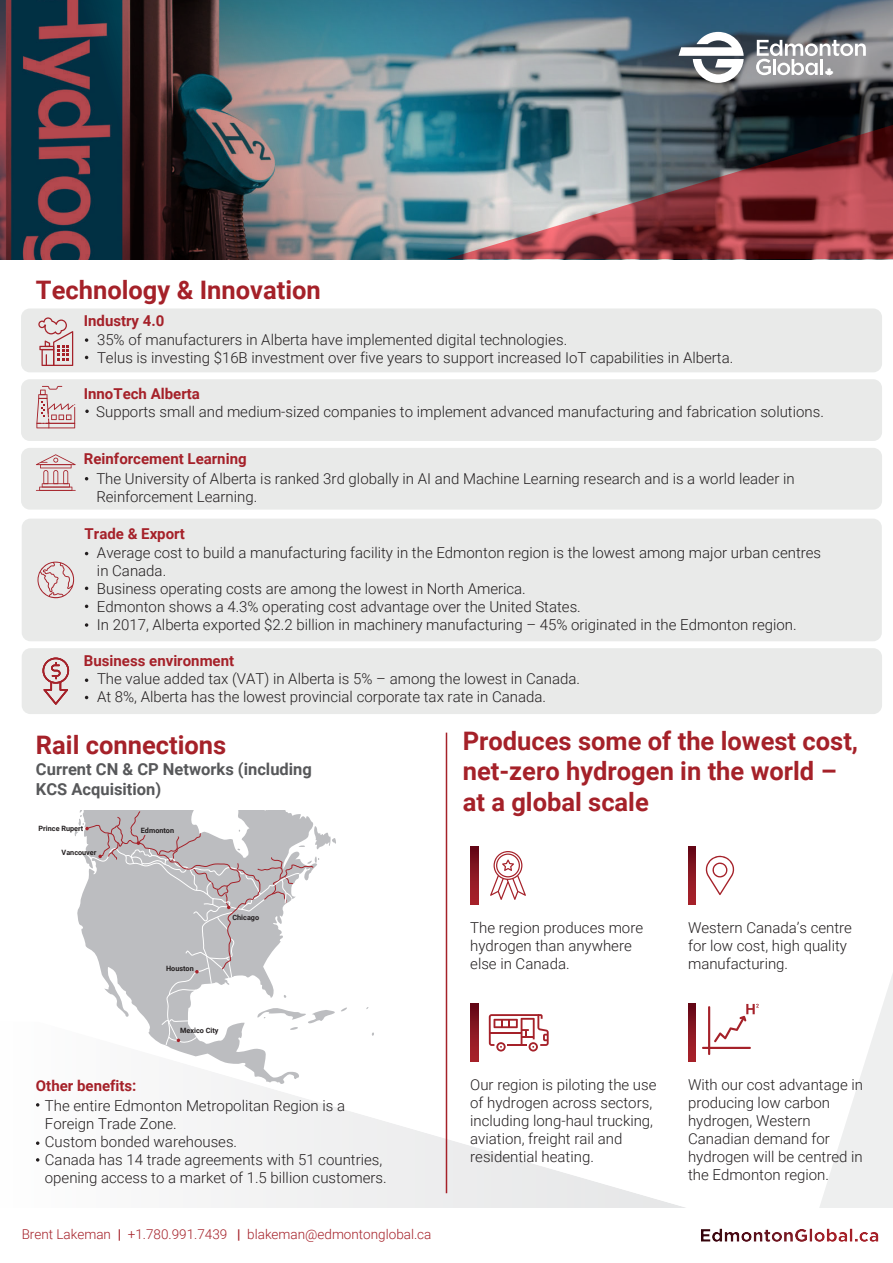
<style>
.page{position:relative;width:893px;height:1263px;background:#fff}
.page>*{position:absolute;margin:0;border:0;box-sizing:border-box;transform-origin:0 0}
.t1{font:700 25.5px/30.6px "Roboto";color:#a52129}
.t2{font:700 16.5px/19.8px "Roboto";color:#57585a}
.t3{font:300 15px/18px "Roboto";color:#231f20}
.t4{font:700 15px "Roboto";color:#a52129}
.t5{font:300 13.5px "Roboto";color:#a52129}
.t6{font:700 7.2px "Roboto";color:#231f20}
.s1{font-weight:700}
</style>
<div class="page">
<svg style="left:36px;top:1022px;width:649px;height:186px"></svg>
<svg style="left:489px;top:1014px;width:60px;height:37px"></svg>
<svg style="left:470px;top:846px;width:8px;height:58px"></svg>
<svg style="left:688px;top:846px;width:8px;height:58px"></svg>
<svg style="left:470px;top:1004px;width:8px;height:58px"></svg>
<svg style="left:688px;top:1004px;width:8px;height:58px"></svg>
<div style="left:21px;top:308px;width:861px;height:64px;background:#e9eae9;border-radius:9px"></div>
<svg style="left:85px;top:338px;width:3px;height:4px"></svg>
<svg style="left:38px;top:317px;width:35px;height:49px"></svg>
<div style="left:21px;top:379px;width:861px;height:62px;background:#e9eae9;border-radius:9px"></div>
<svg style="left:85px;top:410px;width:4px;height:3px"></svg>
<svg style="left:36px;top:386px;width:39px;height:42px"></svg>
<div style="left:21px;top:448px;width:861px;height:62px;background:#e9eae9;border-radius:9px"></div>
<svg style="left:42px;top:483px;width:28px;height:4px"></svg>
<svg style="left:39px;top:487px;width:33px;height:4px"></svg>
<svg style="left:36px;top:454px;width:40px;height:30px"></svg>
<hr style="left:36px;top:490px;width:40px;height:1px;background:#a52129">
<div style="left:22px;top:519px;width:860px;height:122px;background:#e9eae9;border-radius:9px"></div>
<svg style="left:85px;top:623px;width:3px;height:4px"></svg>
<svg style="left:38px;top:562px;width:36px;height:36px"></svg>
<div style="left:22px;top:648px;width:860px;height:66px;background:#e9eae9;border-radius:9px"></div>
<svg style="left:85px;top:678px;width:3px;height:4px"></svg>
<svg style="left:43px;top:658px;width:26px;height:47px"></svg>
<svg style="left:490px;top:851px;width:36px;height:49px"></svg>
<svg style="left:705px;top:855px;width:30px;height:40px"></svg>
<img style="left:0;top:0;width:893px;height:259px">
<svg style="left:446px;top:123px;width:447px;height:136px"></svg>
<hr style="left:446px;top:733px;width:1px;height:460px;background:#a52129">
<svg style="left:36px;top:1022px;width:282px;height:62px"></svg>
<svg style="left:74px;top:810px;width:274px;height:236px"></svg>
<svg style="left:36px;top:1141px;width:3px;height:4px"></svg>
<svg style="left:701px;top:974px;width:192px;height:268px"></svg>
<h1 class="t1" style="left:36px;top:276px;width:286px">Technology &amp; Innovation</h1>
<p class="t3" style="left:97px;top:331px;width:638px">35% of manufacturers in Alberta have implemented digital technologies.<br>Telus is investing $16B investment over five years to support increased IoT capabilities in Alberta.</p>
<p class="t4" style="left:84px;top:313px;width:82px">Industry 4.0</p>
<p class="t4" style="left:84px;top:387px;width:118px">InnoTech Alberta</p>
<p class="t3" style="left:96px;top:403px;width:729px">Supports small and medium-sized companies to implement advanced manufacturing and fabrication solutions.</p>
<p class="t4" style="left:84px;top:452px;width:164px">Reinforcement Learning</p>
<p class="t3" style="left:96px;top:471px;width:700px">The University of Alberta is ranked 3rd globally in AI and Machine Learning research and is a world leader in<br>Reinforcement Learning.</p>
<p class="t4" style="left:85px;top:527px;width:102px">Trade &amp; Export</p>
<p class="t3" style="left:97px;top:544px;width:726px">Average cost to build a manufacturing facility in the Edmonton region is the lowest among major urban centres in Canada.<br>Business operating costs are among the lowest in North America.<br>Edmonton shows a 4.3% operating cost advantage over the United States.<br>In 2017, Alberta exported $2.2 billion in machinery manufacturing – 45% originated in the Edmonton region.</p>
<p class="t4" style="left:84px;top:654px;width:152px">Business environment</p>
<p class="t3" style="left:97px;top:671px;width:485px">The value added tax (VAT) in Alberta is 5% – among the lowest in Canada.<br>At 8%, Alberta has the lowest provincial corporate tax rate in Canada.</p>
<h1 class="t1" style="left:36px;top:731px;width:192px">Rail connections</h1>
<h1 class="t1" style="left:463px;top:727px;width:397px">Produces some of the lowest cost, net-zero hydrogen in the world – at a global scale</h1>
<p class="t2" style="left:36px;top:760px;width:277px">Current CN &amp; CP Networks (including<br>KCS Acquisition)</p>
<p class="t6" style="left:39px;top:825px;width:46px">Prince Rupert</p>
<p class="t6" style="left:62px;top:849px;width:36px">Vancouver</p>
<p class="t6" style="left:141px;top:827px;width:35px">Edmonton</p>
<p class="t4" style="left:36px;top:1079px;width:102px">Other benefits:</p>
<p class="t6" style="left:166px;top:965px;width:29px">Houston</p>
<p class="t6" style="left:232px;top:914px;width:28px">Chicago</p>
<p class="t6" style="left:180px;top:1027px;width:40px">Mexico City</p>
<p class="t3" style="left:45px;top:1097px;width:343px">The entire Edmonton Metropolitan Region is a Foreign Trade Zone.<br>Custom bonded warehouses.<br>Canada has 14 trade agreements with 51 countries, opening access to a market of 1.5 billion customers.</p>
<p class="t5" style="left:22px;top:1228px;width:411px">Brent Lakeman <span class="s1">|</span> +1.780.991.7439 <span class="s1">|</span> blakeman@edmontonglobal.ca</p>
<p class="t3" style="left:470px;top:920px;width:174px">The region produces more hydrogen than anywhere else in Canada.</p>
<p class="t3" style="left:688px;top:920px;width:165px">Western Canada’s centre for low cost, high quality manufacturing.</p>
<p class="t3" style="left:470px;top:1077px;width:188px">Our region is piloting the use of hydrogen across sectors, including long-haul trucking, aviation, freight rail and residential heating.</p>
<p class="t3" style="left:688px;top:1077px;width:177px">With our cost advantage in producing low carbon hydrogen, Western<br>Canadian demand for hydrogen will be centred in the Edmonton region.</p>
</div>
